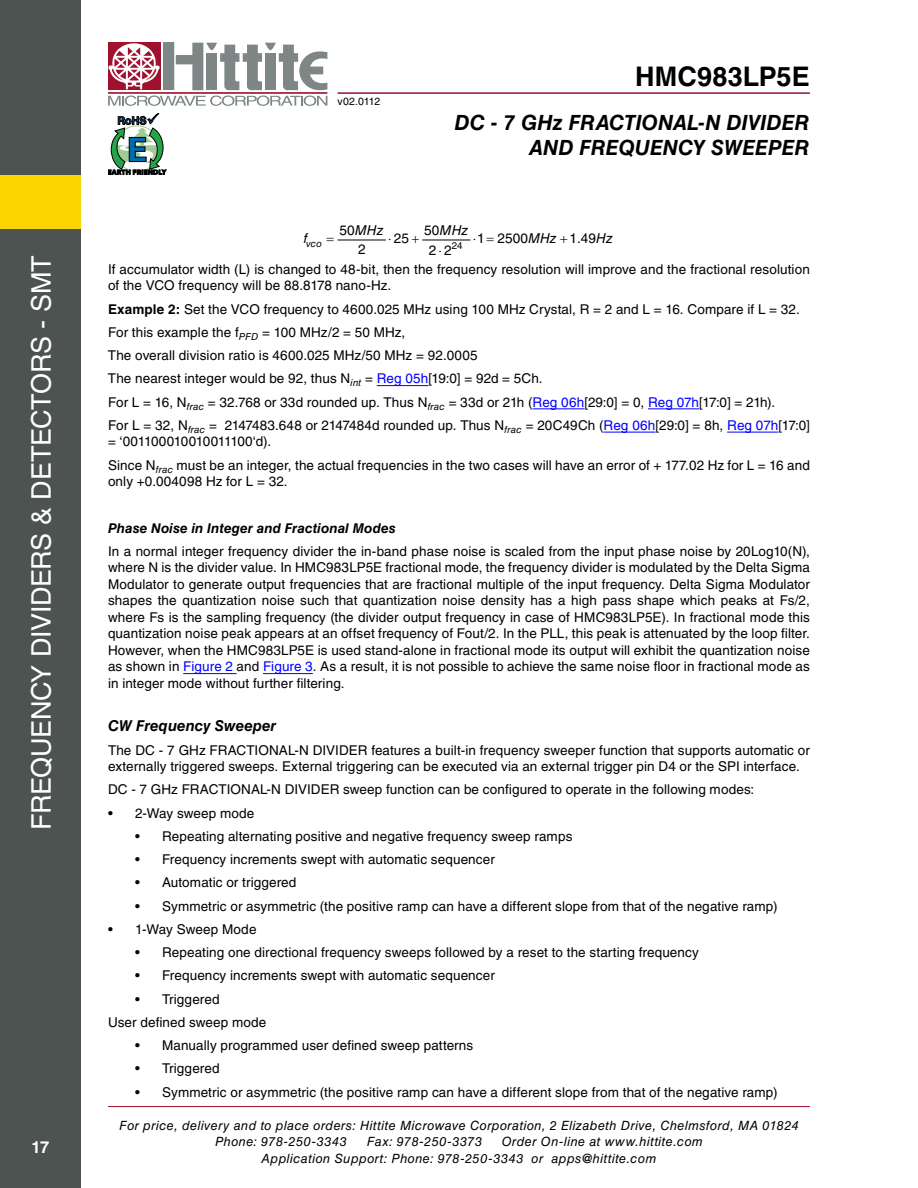
<style>
.page{position:relative;width:918px;height:1188px;background:#fff}
.page>*{position:absolute;margin:0;border:0;box-sizing:border-box;transform-origin:0 0}
.t1{font:27px "Helvetica LT Std";letter-spacing:-.015em;color:#fff}
.t2{font:700 27px "Helvetica LT Std";letter-spacing:.005em;color:#000}
.t3{font:italic 700 21px/25.2px "Helvetica LT Std";color:#000;text-align:right}
.t4{font:700 16.5px "Helvetica LT Std";color:#fff}
.t5{font:italic 700 15px "Helvetica LT Std";letter-spacing:.005em;color:#000}
.t6{font:13.65px "Helvetica LT Std";letter-spacing:.005em;color:#000}
.t7{font:italic 13.65px "Helvetica LT Std";color:#000}
.t8{font:13.5px/16.5px "Helvetica LT Std";letter-spacing:.005em;color:#000}
.t9{font:italic 700 13.5px "Helvetica LT Std";letter-spacing:.01em;color:#000}
.t10{font:italic 12.75px/16.5px "Helvetica LT Std";letter-spacing:.035em;color:#000}
.t11{font:10.5px "Helvetica LT Std";letter-spacing:-.025em;color:#000}
.t12{font:italic 9.75px "Helvetica LT Std";color:#000}
.t13{font:9.75px "Helvetica LT Std";color:#000}
.s1{font-style:normal}
.s2{font-style:italic}
.s3{font-weight:700}
.s4{color:#00f}
</style>
<div class="page">
<hr style="left:108px;top:1106px;width:702px;height:1px;background:#a0112e">
<hr style="left:338px;top:92px;width:472px;height:2px;background:#a0112e">
<div style="left:163px;top:43px;width:11px;height:47px;background:#7f8686"></div>
<div style="left:108px;top:43px;width:52px;height:47px;background:#a0112e"></div>
<hr style="left:108px;top:92px;width:219px;height:2px;background:#a0112e">
<svg style="left:176px;top:43px;width:151px;height:47px"></svg>
<svg style="left:108px;top:96px;width:219px;height:10px"></svg>
<svg style="left:108px;top:43px;width:52px;height:46px"></svg>
<svg style="left:108px;top:113px;width:58px;height:62px"></svg>
<div style="left:0;top:0;width:81px;height:1188px;background:#4d5350"></div>
<div style="left:0;top:175px;width:81px;height:54px;background:#fbd500"></div>
<hr style="left:377px;top:385px;width:51px;height:1px;background:#00f">
<hr style="left:533px;top:409px;width:51px;height:1px;background:#00f">
<hr style="left:648px;top:409px;width:51px;height:1px;background:#00f">
<hr style="left:604px;top:432px;width:52px;height:1px;background:#00f">
<hr style="left:727px;top:432px;width:52px;height:1px;background:#00f">
<hr style="left:183px;top:673px;width:54px;height:1px;background:#00f">
<hr style="left:263px;top:673px;width:50px;height:1px;background:#00f">
<hr style="left:338px;top:240px;width:47px;height:1px;background:#000">
<hr style="left:423px;top:240px;width:47px;height:1px;background:#000">
<h1 class="t1" style="left:26px;top:830px;width:576px;rotate:-90deg">Frequency Divid ers &amp; Detectors - SMT</h1>
<p class="t4" style="left:32px;top:1138px;width:19px">17</p>
<p class="t11" style="left:338px;top:95px;width:44px">v02.0112</p>
<h1 class="t2" style="left:635px;top:60px;width:176px">HMC983LP5E</h1>
<h2 class="t3" style="left:455px;top:109px;width:357px">DC - 7 GHz FRACTIONAL-N DIVIDER<br>AND FREQUENCY SWEEPER</h2>
<p class="t7" style="left:340px;top:222px;width:46px"><span class="s1">50</span>MHz</p>
<p class="t7" style="left:424px;top:222px;width:46px"><span class="s1">50</span>MHz</p>
<p class="t6" style="left:388px;top:231px;width:22px">⋅25</p>
<p class="t6" style="left:473px;top:231px;width:85px">⋅1 2500<span class="s2">MHz</span></p>
<p class="t6" style="left:569px;top:231px;width:45px">1.49<span class="s2">Hz</span></p>
<p class="t6" style="left:358px;top:241px;width:9px">2</p>
<p class="t6" style="left:429px;top:243px;width:24px">2 2</p>
<p class="t7" style="left:304px;top:231px;width:5px">f</p>
<p class="t8" style="left:108px;top:261px;width:703px">If accumulator width (L) is changed to 48-bit, then the frequency resolution will improve and the fractional resolution of the VCO</p>
<p class="t12" style="left:306px;top:238px;width:17px">vco</p>
<p class="t13" style="left:452px;top:240px;width:12px">24</p>
<p class="t8" style="left:108px;top:274px;width:285px;line-height:23.2px;text-indent:71px">frequency will be 88.8178 nano-Hz.<br><span class="s3">Example 2:</span> Set the VCO</p>
<p class="t8" style="left:108px;top:297px;width:704px;line-height:23.2px;text-indent:156px">frequency to 4600.025 MHz using 100 MHz Crystal, R = 2 and L = 16. Compare if L = 32.<br>For this example the f<sub>PFD</sub> = 100 MHz/2 = 50 MHz,<br>The overall division ratio is 4600.025 MHz/50 MHz = 92.0005<br>The nearest integer would be 92, thus N <sub>int</sub> = <span class="s4">Reg 05h</span>[19:0] = 92d = 5Ch.<br>For L = 16, N <sub>frac</sub> = 32.768 or 33d rounded up. Thus N <sub>frac</sub> = 33d or 21h (<span class="s4">Reg 06h</span>[29:0] = 0, <span class="s4">Reg 07h</span>[17:0] = 21h).<br>For L = 32, N <sub>frac</sub> = 2147483.648 or 2147484d rounded up. Thus N <sub>frac</sub> = 20C49Ch (<span class="s4">Reg 06h</span>[29:0] = 8h, <span class="s4">Reg 07h</span>[17:0]</p>
<p class="t8" style="left:108px;top:430px;width:703px;line-height:23.2px">= ‘001100010010011100‘d).<br>Since N <sub>frac</sub> must be an integer, the actual frequencies in the two cases will have an error of + 177.02 Hz for L = 16 and</p>
<p class="t8" style="left:108px;top:473px;width:181px">only +0.004098 Hz for L = 32.</p>
<p class="t9" style="left:108px;top:520px;width:289px">Phase Noise in Integer and Fractional Modes</p>
<p class="t8" style="left:108px;top:543px;width:704px;text-align:justify">I n a normal integer frequency divider the in-band phase noise is scaled from the input phase noise by 20Log10(N), where N is the divider value. I n HMC983LP5E fractional mode, the frequency divider is modulated by the Delta Sigma Modulator to generate output frequencies that are fractional multiple of the input frequency. Delta Sigma Modulator shapes the quantization noise such that quantization noise density has a high pass shape which peaks at Fs/2, where Fs is the sampling frequency (the divider output frequency in case of HMC983LP5E). I n fractional mode this quantization noise peak appears at an offset frequency of Fout/2. I n the PLL, this peak is attenuated by the loop filter.<br>However, when the HMC983LP5E is used stand-alone in fractional mode its output will exhibit the quantization noise as shown in <span class="s4">Figure 2</span> and <span class="s4">Figure 3</span>. As a result, it is not possible to achieve the same noise floor in fractional mode as in integer mode without further filtering.</p>
<p class="t5" style="left:108px;top:717px;width:170px">CW Frequency Sweeper</p>
<p class="t8" style="left:108px;top:742px;width:138px">The DC - 7 GHz FRACTION</p>
<p class="t8" style="left:108px;top:742px;width:703px;text-indent:171px">AL-N DIVI DER features a built-in frequency sweeper function that supports automatic or externally triggered sweeps. External triggering can be executed via an external trigger pin D4 or the SPI interface.</p>
<p class="t8" style="left:108px;top:781px;width:110px">DC - 7 GHz FRACTION</p>
<p class="t8" style="left:251px;top:781px;width:505px">AL-N DIVI DER sweep function can be configured to operate in the following modes:</p>
<p class="t8" style="left:108px;top:805px;width:148px">• 2-Way sweep mode</p>
<p class="t8" style="left:135px;top:828px;width:439px">• Repeating alternating positive and negative frequency sweep ramps</p>
<p class="t8" style="left:135px;top:851px;width:361px">• Frequency increments swept with automatic sequencer</p>
<p class="t8" style="left:135px;top:874px;width:163px">• Automatic or triggered</p>
<p class="t8" style="left:135px;top:898px;width:644px">• Symmetric or asymmetric (the positive ramp can have a different slope from that of the negative ramp)</p>
<p class="t8" style="left:108px;top:921px;width:150px">• 1-Way Sweep Mode</p>
<p class="t8" style="left:135px;top:944px;width:565px">• Repeating one directional frequency sweeps followed by a reset to the starting frequency</p>
<p class="t8" style="left:135px;top:967px;width:361px">• Frequency increments swept with automatic sequencer</p>
<p class="t8" style="left:108px;top:987px;width:160px;line-height:23.2px;text-indent:27px">• Triggered<br>User defined sweep mode</p>
<p class="t8" style="left:135px;top:1037px;width:340px">• Manually programmed user defined sweep patterns</p>
<p class="t8" style="left:135px;top:1060px;width:86px">• Triggered</p>
<p class="t8" style="left:135px;top:1084px;width:644px">• Symmetric or asymmetric (the positive ramp can have a different slope from that of the negative ramp)</p>
<p class="t10" style="left:215px;top:1117px;width:585px;text-indent:-96px">For price, delivery and to place orders: Hittite Microwave Corporation, 2 Elizabeth Drive, Chelmsford, MA 01824<br>Phone: 978-250-3343</p>
<p class="t10" style="left:262px;top:1133px;width:443px;text-indent:240px">Order On-line at www.hittite.com<br>Application Support: Phone: 978-250-3343 or apps@hittite.com</p>
<p class="t10" style="left:367px;top:1133px;width:117px">Fax: 978-250-3373</p>
</div>
